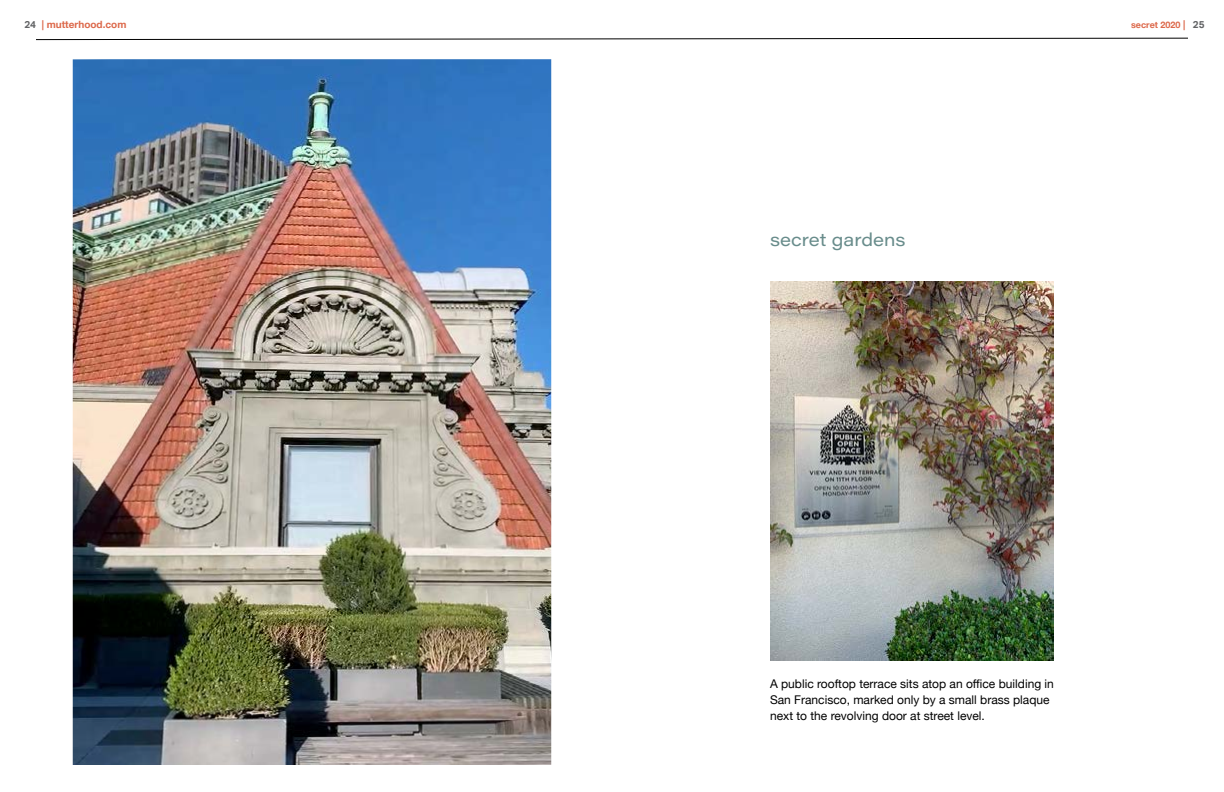
<style>
.page{position:relative;width:1224px;height:792px;background:#fff}
.page>*{position:absolute;margin:0;border:0;box-sizing:border-box;transform-origin:0 0}
.t1{font:18px "Acumin Pro Wide";color:#688c8b}
.t2{font:12px/16px "Helvetica Neue";color:#000}
.t3{font:700 10px "Helvetica Neue";color:#dc684a}
.t4{font:700 9px "Helvetica Neue";color:#dc684a}
.s1{font-family:"Aktiv Grotesk";color:#636466}
.s2{font-size:10px}
.s3{font-family:"Aktiv Grotesk";font-size:10px;color:#636466}
</style>
<div class="page">
<svg style="left:36px;top:38px;width:1152px;height:2px"></svg>
<img style="left:73px;top:59px;width:478px;height:706px">
<img style="left:770px;top:282px;width:284px;height:378px">
<p class="t3" style="left:24px;top:17px;width:104px"><span class="s1">24</span> | mutterhood.com</p>
<p class="t4" style="left:1131px;top:18px;width:75px">secret 2020 <span class="s2">|</span> <span class="s3">25</span></p>
<h1 class="t1" style="left:770px;top:227px;width:137px">secret gardens</h1>
<p class="t2" style="left:770px;top:677px;width:285px">A public rooftop terrace sits atop an office building in<br>San Francisco, marked only by a small brass plaque next to the revolving door at street level.</p>
</div>
